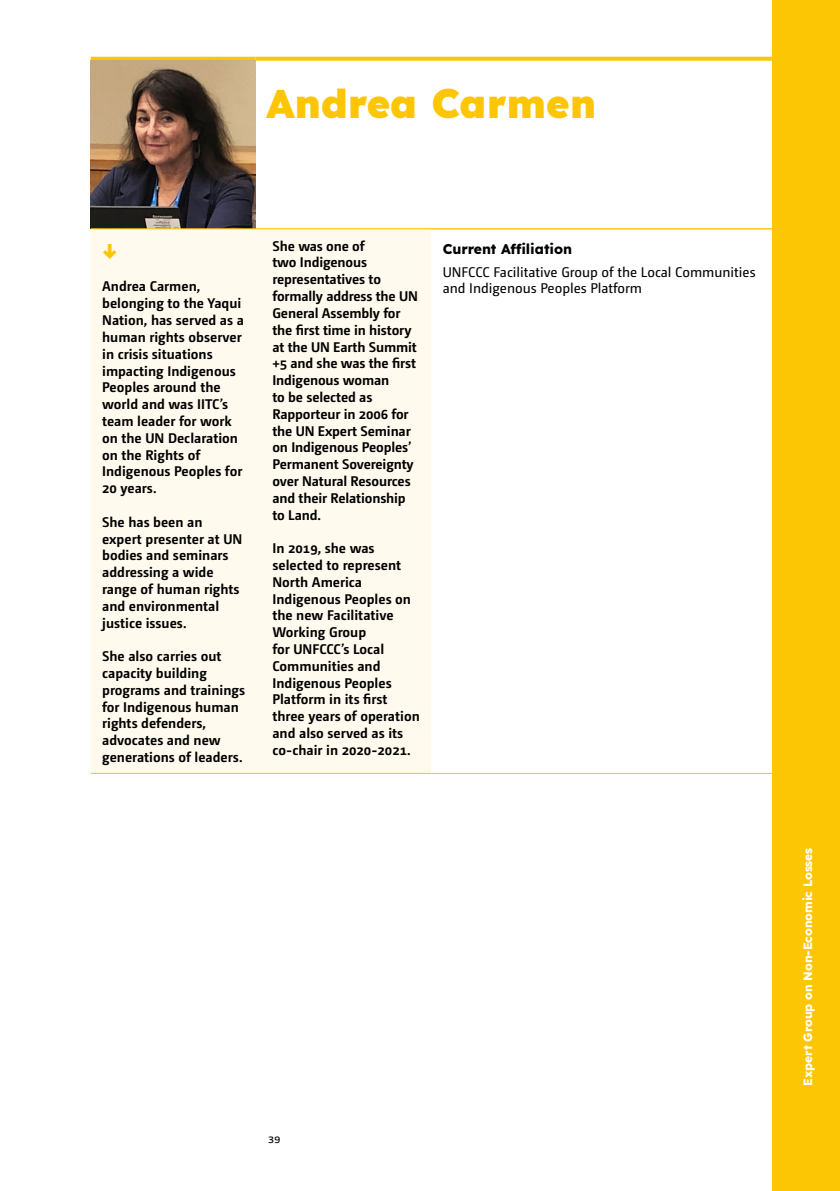
<style>
.page{position:relative;width:840px;height:1191px;background:#fff}
.page>*{position:absolute;margin:0;border:0;box-sizing:border-box;transform-origin:0 0}
.t1{font:800 40px "Lexend";color:#fdc605}
.t2{font:900 22px "Camingo Dos Pro";color:#fdc605}
.t3{font:700 14px/16.8px "Camingo Dos Pro";color:#000}
.t4{font:14px/16.8px "Camingo Dos Pro";color:#000}
.t5{font:700 14px "Lexend";letter-spacing:-.005em;color:#000}
.t6{font:700 12px "Lexend";letter-spacing:-.005em;color:#fff}
.t7{font:12px "Camingo Dos Pro";color:#000}
</style>
<div class="page">
<div style="left:771px;top:0;width:68px;height:1191px;background:#fdc605"></div>
<svg style="left:91px;top:57px;width:164px;height:4px"></svg>
<svg style="left:255px;top:57px;width:516px;height:4px;background:#fcca16"></svg>
<img style="left:91px;top:61px;width:164px;height:167px">
<div style="left:91px;top:229px;width:340px;height:544px;background:#fffaed"></div>
<hr style="left:91px;top:773px;width:170px;height:1px;background:#fdc605">
<hr style="left:261px;top:773px;width:170px;height:1px;background:#fdc605">
<hr style="left:431px;top:773px;width:340px;height:1px;background:#fdc605">
<hr style="left:91px;top:228px;width:170px;height:1px;background:#fdc605">
<hr style="left:261px;top:228px;width:170px;height:1px;background:#fdc605">
<hr style="left:431px;top:228px;width:340px;height:1px;background:#fdc605">
<h1 class="t1" style="left:266px;top:70px;width:331px">Andrea Carmen</h1>
<h2 class="t2" style="left:102px;top:235px;width:17px">↓</h2>
<p class="t3" style="left:102px;top:278px;width:143px">Andrea Carmen, belonging to the Yaqui<br>Nation, has served as a human rights observer in crisis situations impacting Indigenous<br>Peoples around the world and was IITC’s team leader for work on the UN Declaration on the Rights of<br>Indigenous Peoples for<br>20 years.</p>
<p class="t3" style="left:102px;top:513px;width:142px">She has been an expert presenter at UN bodies and seminars addressing a wide range of human rights and environmental justice issues.</p>
<p class="t3" style="left:102px;top:648px;width:144px">She also carries out capacity building programs and trainings for Indigenous human rights defenders, advocates and new generations of leaders.</p>
<p class="t3" style="left:272px;top:237px;width:147px">She was one of<br>two Indigenous representatives to formally address the UN<br>General Assembly for the first time in history at the UN Earth Summit +5 and she was the first<br>Indigenous woman<br>to be selected as<br>Rapporteur in 2006 for the UN Expert Seminar on Indigenous Peoples’<br>Permanent Sovereignty over Natural Resources and their Relationship to Land.</p>
<p class="t3" style="left:272px;top:540px;width:149px">In 2019, she was selected to represent<br>North America<br>Indigenous Peoples on the new Facilitative<br>Working Group<br>for UNFCCC’s Local<br>Communities and<br>Indigenous Peoples<br>Platform in its first three years of operation and also served as its co-chair in 2020-2021.</p>
<p class="t5" style="left:442px;top:238px;width:131px">Current Affiliation</p>
<p class="t4" style="left:442px;top:263px;width:314px">UNFCCC Facilitative Group of the Local Communities and Indigenous Peoples Platform</p>
<p class="t7" style="left:268px;top:1132px;width:14px">39</p>
<p class="t6" style="left:797px;top:1085px;width:240px;rotate:-90deg">Expert Group on Non-Economic Losses</p>
</div>
